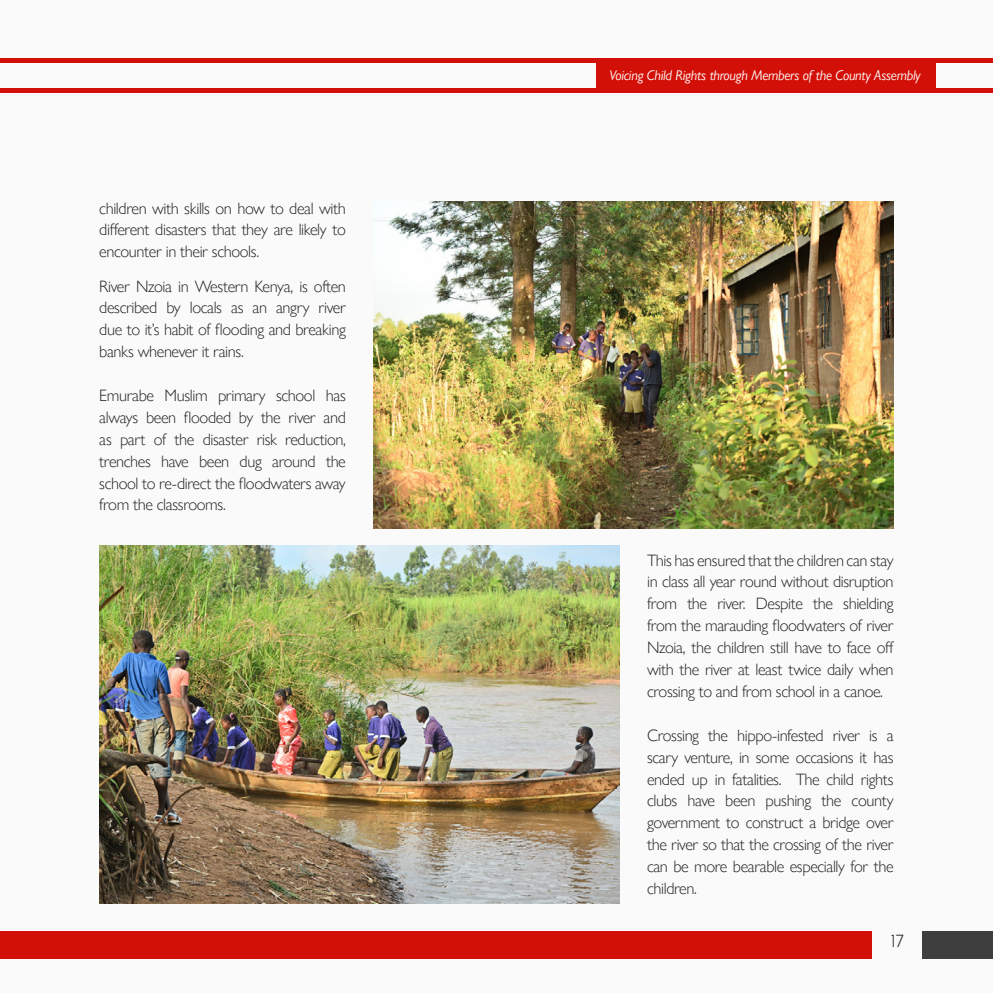
<style>
.page{position:relative;width:993px;height:993px;background:#fff}
.page>*{position:absolute;margin:0;border:0;box-sizing:border-box;transform-origin:0 0}
.t1{font:300 17.5px "Haboro Sans Norm";color:#231f20}
.t2{font:300 16.45px/21.9px "Gill Sans Nova";letter-spacing:-.025em;color:#231f20;text-align:justify}
.t3{font:italic 14px "Gill Sans Nova";letter-spacing:-.02em;color:#fff}
</style>
<div class="page">
<div style="left:0;top:0;width:992px;height:992px;background:#fafafa"></div>
<div style="left:0;top:58px;width:992px;height:5px;background:#d31007"></div>
<div style="left:0;top:88px;width:992px;height:5px;background:#d31007"></div>
<div style="left:595px;top:58px;width:340px;height:35px;background:#d31007"></div>
<div style="left:0;top:931px;width:871px;height:27px;background:#d31007"></div>
<div style="left:921px;top:931px;width:71px;height:27px;background:#3e3e3f"></div>
<img style="left:373px;top:202px;width:520px;height:326px">
<img style="left:99px;top:545px;width:520px;height:358px">
<p class="t2" style="left:99px;top:197px;width:248px;line-height:21px">children with skills on how to deal with different disasters that they are likely to</p>
<p class="t2" style="left:99px;top:240px;width:161px">encounter in their schools.</p>
<p class="t2" style="left:99px;top:275px;width:248px">River Nzoia in Western Kenya, is often described by locals as an angry river due to it’s habit of flooding and breaking banks whenever it rains.</p>
<p class="t2" style="left:99px;top:384px;width:248px">Emurabe Muslim primary school has always been flooded by the river and as part of the disaster risk reduction, trenches have been dug around the school to re-direct the floodwaters away from the classrooms.</p>
<p class="t3" style="left:609px;top:66px;width:312px">Voicing Child Rights through Members of the County Assembly</p>
<p class="t2" style="left:647px;top:548px;width:249px">This has ensured that the children can stay in class all year round without disruption from the river. Despite the shielding from the marauding floodwaters of river Nzoia, the children still have to face off with the river at least twice daily when crossing to and from school in a canoe.</p>
<p class="t2" style="left:647px;top:723px;width:248px">Crossing the hippo-infested river is a scary venture, in some occasions it has ended up in fatalities. The child rights clubs have been pushing the county government to construct a bridge over the river so that the crossing of the river can be more bearable especially for the children.</p>
<p class="t1" style="left:890px;top:930px;width:14px">17</p>
</div>
